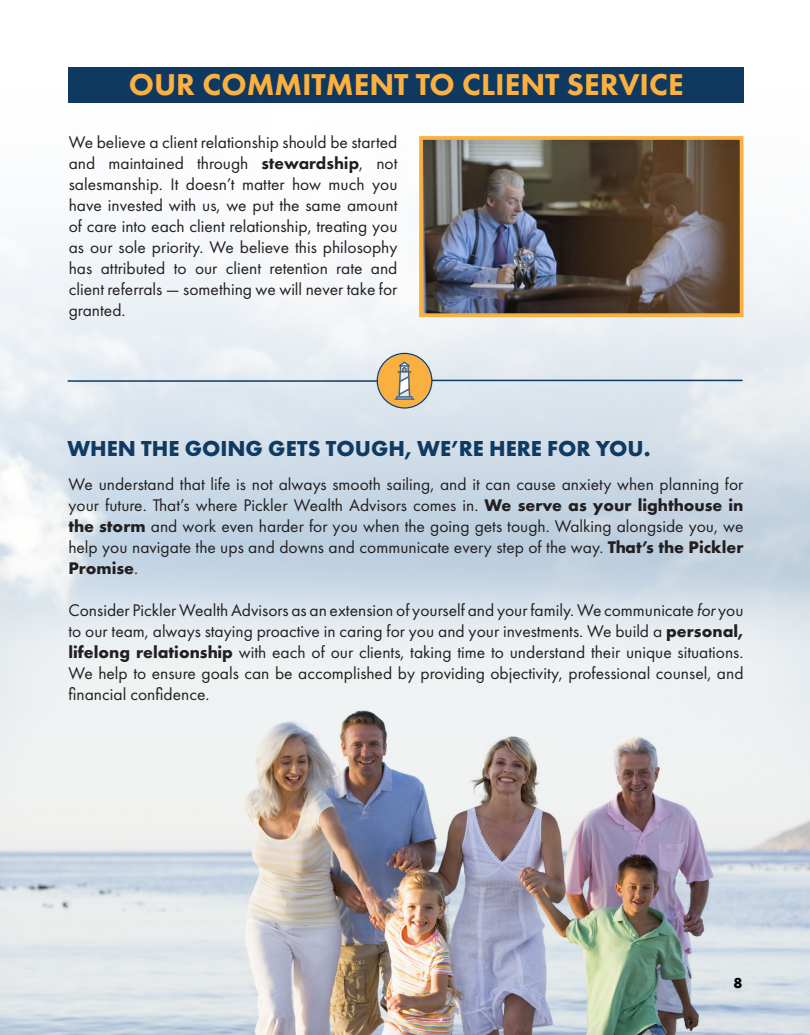
<style>
.page{position:relative;width:810px;height:1035px;background:#fff}
.page>*{position:absolute;margin:0;border:0;box-sizing:border-box;transform-origin:0 0}
.t1{font:800 31.25px "Futura PT";color:#fbb03f}
.t2{font:700 22.5px "Futura PT";color:#0f3a62}
.t3{font:17.5px/21px "Futura PT";color:#231f20;text-align:justify}
.t4{font:700 15px "Futura PT";color:#000}
.s1{font-weight:800}
.s2{font-weight:700}
.s3{font-style:italic}
</style>
<div class="page">
<img style="left:0;top:67px;width:810px;height:481px">
<img style="left:0;top:548px;width:810px;height:487px">
<div style="left:68px;top:68px;width:676px;height:35px;background:#0f3961"></div>
<img style="left:424px;top:141px;width:314px;height:171px">
<div style="left:419px;top:136px;width:324px;height:181px;border:4px solid #fbb03f"></div>
<hr style="left:432px;top:380px;width:311px;height:1px;background:#0f3a62">
<hr style="left:68px;top:380px;width:310px;height:2px;background:#0f3a62">
<svg style="left:377px;top:353px;width:55px;height:56px;background:#d6b379"></svg>
<p class="t1" style="left:129px;top:65px;width:557px">OUR COMMITMENT TO CLIENT SERVICE</p>
<p class="t3" style="left:69px;top:132px;width:330px">We believe a client relationship should be started and maintained through <span class="s1">stewardship</span>, not salesmanship. It doesn’t matter how much you have invested with us, we put the same amount of care into each client relationship, treating you as our sole priority. We believe this philosophy has attributed to our client retention rate and client referrals — something we will never take for granted.</p>
<p class="t2" style="left:68px;top:434px;width:585px">WHEN THE GOING GETS TOUGH, WE’RE HERE FOR YOU.</p>
<p class="t3" style="left:69px;top:473px;width:677px">We understand that life is not always smooth sailing, and it can cause anxiety when planning for your future. That’s where Pickler Wealth Advisors comes in. <span class="s2">We serve as your lighthouse in the storm</span> and work even harder for you when the going gets tough. Walking alongside you, we help you navigate the ups and downs and communicate every step of the way. <span class="s2">That’s the Pickler Promise</span>.</p>
<p class="t3" style="left:69px;top:599px;width:677px">Consider Pickler Wealth Advisors as an extension of yourself and your family. We communicate <span class="s3">for</span> you to our team, always staying proactive in caring for you and your investments. We build a <span class="s2">personal, lifelong relationship</span> with each of our clients, taking time to understand their unique situations.<br>We help to ensure goals can be accomplished by providing objectivity, professional counsel, and financial confidence.</p>
<p class="t4" style="left:734px;top:974px;width:11px">8</p>
</div>
